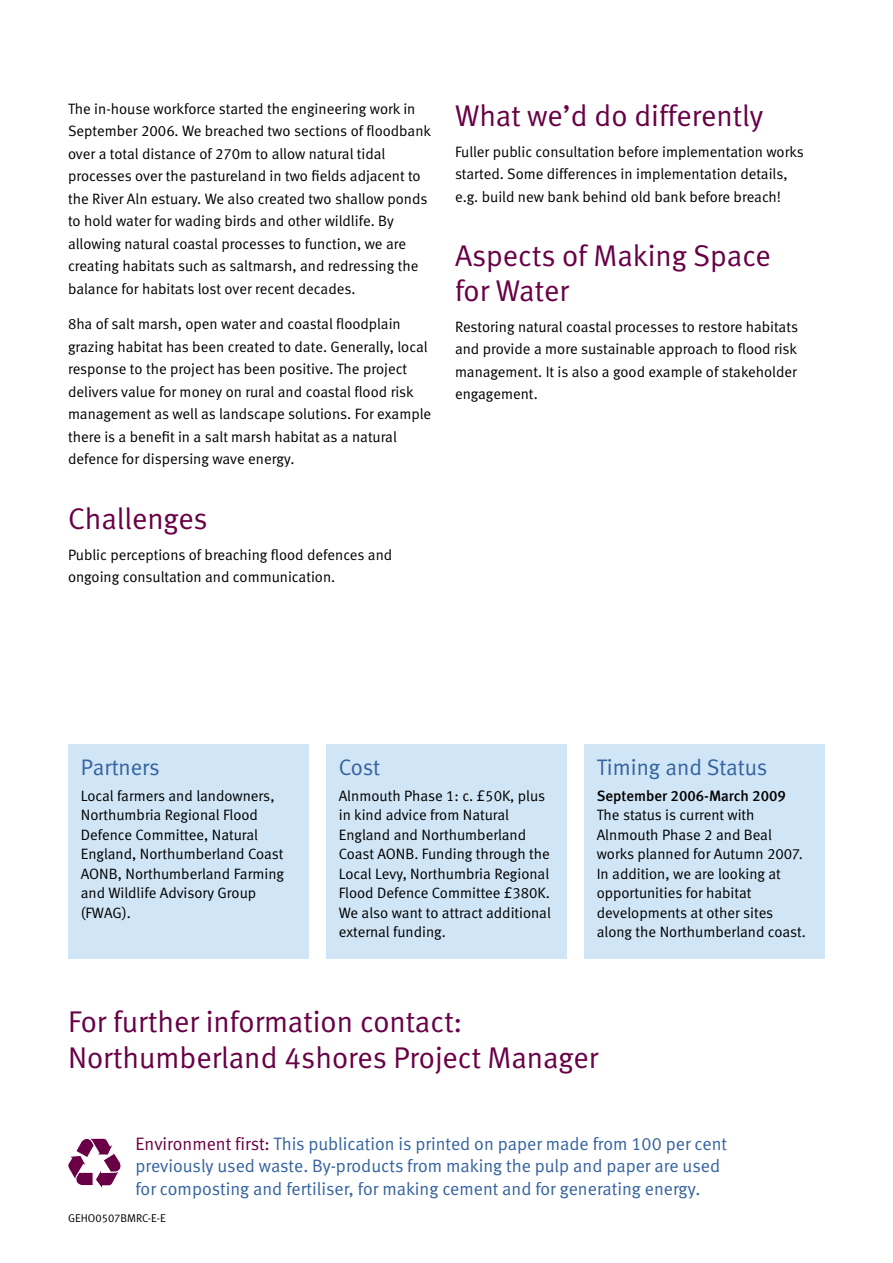
<style>
.page{position:relative;width:893px;height:1263px;background:#fff}
.page>*{position:absolute;margin:0;border:0;box-sizing:border-box;transform-origin:0 0}
.t1{font:30px/34.5px "EA Meta Normal";color:#690046}
.t2{font:22.5px "EA Meta Normal";color:#3563a0}
.t3{font:18px/22.5px "EA Meta Normal";color:#3563a0}
.t4{font:15px/22.5px "EA Meta Normal";color:#000}
.t5{font:500 15px "EA Meta";color:#000}
.t6{font:11.25px "EA Meta Normal";color:#000}
.s1{color:#690046}
</style>
<div class="page">
<div style="left:68px;top:744px;width:241px;height:215px;background:#d0e5f5"></div>
<div style="left:326px;top:744px;width:241px;height:215px;background:#d0e5f5"></div>
<div style="left:584px;top:744px;width:241px;height:215px;background:#d0e5f5"></div>
<svg style="left:67px;top:1138px;width:54px;height:50px"></svg>
<p class="t4" style="left:68px;top:97px;width:365px">The in-house workforce started the engineering work in September 2006. We breached two sections of floodbank over a total distance of 270m to allow natural tidal processes over the pastureland in two fields adjacent to the River Aln estuary. We also created two shallow ponds to hold water for wading birds and other wildlife. By allowing natural coastal processes to function, we are creating habitats such as saltmarsh, and redressing the balance for habitats lost over recent decades.</p>
<p class="t4" style="left:68px;top:313px;width:365px">8ha of salt marsh, open water and coastal floodplain grazing habitat has been created to date. Generally, local response to the project has been positive. The project delivers value for money on rural and coastal flood risk management as well as landscape solutions. For example there is a benefit in a salt marsh habitat as a natural defence for dispersing wave energy.</p>
<p class="t1" style="left:68px;top:500px;width:141px">Challenges</p>
<p class="t4" style="left:68px;top:543px;width:326px">Public perceptions of breaching flood defences and ongoing consultation and communication.</p>
<p class="t1" style="left:455px;top:98px;width:310px">What we’d do differently</p>
<p class="t4" style="left:455px;top:140px;width:350px">Fuller public consultation before implementation works started. Some differences in implementation details, e.g. build new bank behind old bank before breach!</p>
<p class="t1" style="left:455px;top:238px;width:317px">Aspects of Making Space for Water</p>
<p class="t4" style="left:455px;top:315px;width:345px;text-align:justify">Restoring natural coastal processes to restore habitats and provide a more sustainable approach to flood risk management. It is also a good example of stakeholder engagement.</p>
<p class="t2" style="left:81px;top:754px;width:81px">Partners</p>
<p class="t4" style="left:81px;top:785px;width:205px;line-height:19.5px">Local farmers and landowners,<br>Northumbria Regional Flood<br>Defence Committee, Natural<br>England, Northumberland Coast<br>AONB, Northumberland Farming and Wildlife Advisory Group (FWAG).</p>
<p class="t2" style="left:339px;top:754px;width:43px">Cost</p>
<p class="t4" style="left:339px;top:785px;width:214px;line-height:19.5px">Alnmouth Phase 1: c. £50K, plus in kind advice from Natural<br>England and Northumberland<br>Coast AONB. Funding through the<br>Local Levy, Northumbria Regional<br>Flood Defence Committee £380K.<br>We also want to attract additional external funding.</p>
<p class="t2" style="left:597px;top:754px;width:172px">Timing and Status</p>
<p class="t5" style="left:597px;top:787px;width:190px">September 2006-March 2009</p>
<p class="t4" style="left:597px;top:805px;width:211px;line-height:19.5px">The status is current with<br>Alnmouth Phase 2 and Beal works planned for Autumn 2007.<br>In addition, we are looking at opportunities for habitat developments at other sites along the Northumberland coast.</p>
<p class="t1" style="left:68px;top:1003px;width:532px;line-height:36px">For further information contact:<br>Northumberland 4shores Project Manager</p>
<p class="t3" style="left:135px;top:1132px;width:593px"><span class="s1">Environment first:</span> This publication is printed on paper made from 100 per cent previously used waste. By-products from making the pulp and paper are used for composting and fertiliser, for making cement and for generating energy.</p>
<p class="t6" style="left:68px;top:1211px;width:99px">GEHO0507BMRC-E-E</p>
</div>
